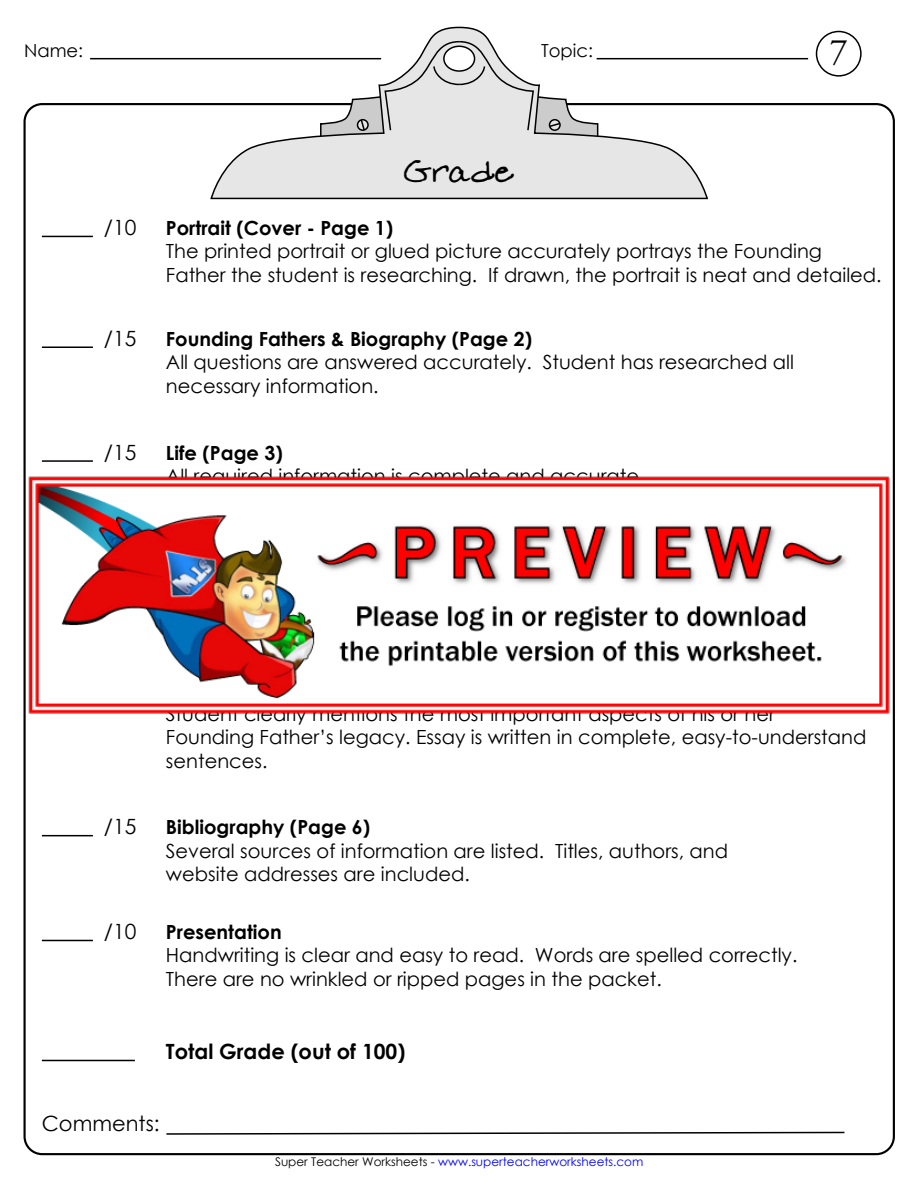
<style>
.page{position:relative;width:918px;height:1188px;background:#fff}
.page>*{position:absolute;margin:0;border:0;box-sizing:border-box;transform-origin:0 0}
.t1{font:36px "Jane Doe Fontgod.com";color:#000}
.t2{font:36px "Adobe Garamond Pro";color:#000}
.t3{font:21px "Century Gothic 2";color:#000}
.t4{font:700 21px "Century Gothic 2";color:#000}
.t5{font:19.5px/23.4px "Century Gothic 2";color:#000}
.t6{font:700 19.5px "Century Gothic 2";color:#000}
.t7{font:18px "Century Gothic 2";color:#000}
.t8{font:12px "Century Gothic 2";color:#00f}
.s1{color:#000}
</style>
<div class="page">
<svg style="left:210px;top:26px;width:499px;height:174px"></svg>
<svg style="left:319px;top:40px;width:280px;height:101px"></svg>
<hr style="left:90px;top:58px;width:291px;height:1px;background:#000">
<hr style="left:597px;top:58px;width:211px;height:1px;background:#000">
<div style="left:816px;top:31px;width:46px;height:46px;border:2px solid #000;border-radius:50%"></div>
<hr style="left:42px;top:236px;width:51px;height:1px;background:#000">
<hr style="left:42px;top:346px;width:51px;height:2px;background:#000">
<hr style="left:42px;top:460px;width:51px;height:2px;background:#000">
<hr style="left:42px;top:835px;width:51px;height:1px;background:#000">
<hr style="left:42px;top:940px;width:51px;height:1px;background:#000">
<hr style="left:42px;top:1060px;width:93px;height:1px;background:#000">
<svg style="left:166px;top:1131px;width:679px;height:4px"></svg>
<img style="left:23px;top:470px;width:872px;height:248px">
<p class="t7" style="left:24px;top:38px;width:61px">Name:</p>
<p class="t7" style="left:541px;top:38px;width:53px">Topic:</p>
<h1 class="t2" style="left:830px;top:30px;width:19px">7</h1>
<h1 class="t1" style="left:404px;top:147px;width:112px">Grade</h1>
<p class="t3" style="left:104px;top:213px;width:34px">/10</p>
<p class="t6" style="left:166px;top:213px;width:229px">Portrait (Cover - Page 1)</p>
<p class="t5" style="left:166px;top:239px;width:717px">The printed portrait or glued picture accurately portrays the Founding<br>Father the student is researching. If drawn, the portrait is neat and detailed.</p>
<p class="t3" style="left:104px;top:323px;width:34px">/15</p>
<p class="t6" style="left:166px;top:324px;width:368px">Founding Fathers &amp; Biography (Page 2)</p>
<p class="t5" style="left:166px;top:350px;width:630px">All questions are answered accurately. Student has researched all necessary information.</p>
<p class="t3" style="left:104px;top:437px;width:34px">/15</p>
<p class="t6" style="left:166px;top:438px;width:119px">Life (Page 3)</p>
<p class="t5" style="left:166px;top:464px;width:480px">All required information is complete and accurate.</p>
<p class="t3" style="left:104px;top:812px;width:34px">/15</p>
<p class="t3" style="left:104px;top:917px;width:34px">/10</p>
<p class="t5" style="left:166px;top:702px;width:702px">Student clearly mentions the most important aspects of his or her<br>Founding Father’s legacy. Essay is written in complete, easy-to-understand sentences.</p>
<p class="t6" style="left:166px;top:812px;width:206px">Bibliography (Page 6)</p>
<p class="t5" style="left:166px;top:839px;width:564px">Several sources of information are listed. Titles, authors, and website addresses are included.</p>
<p class="t6" style="left:166px;top:917px;width:117px">Presentation</p>
<p class="t5" style="left:166px;top:943px;width:633px">Handwriting is clear and easy to read. Words are spelled correctly.<br>There are no wrinkled or ripped pages in the packet.</p>
<p class="t4" style="left:166px;top:1035px;width:241px">Total Grade (out of 100)</p>
<p class="t3" style="left:42px;top:1109px;width:119px">Comments:</p>
<p class="t8" style="left:275px;top:1154px;width:370px"><span class="s1">Super Teacher Worksheets -</span> www.superteacherworksheets.com</p>
</div>
